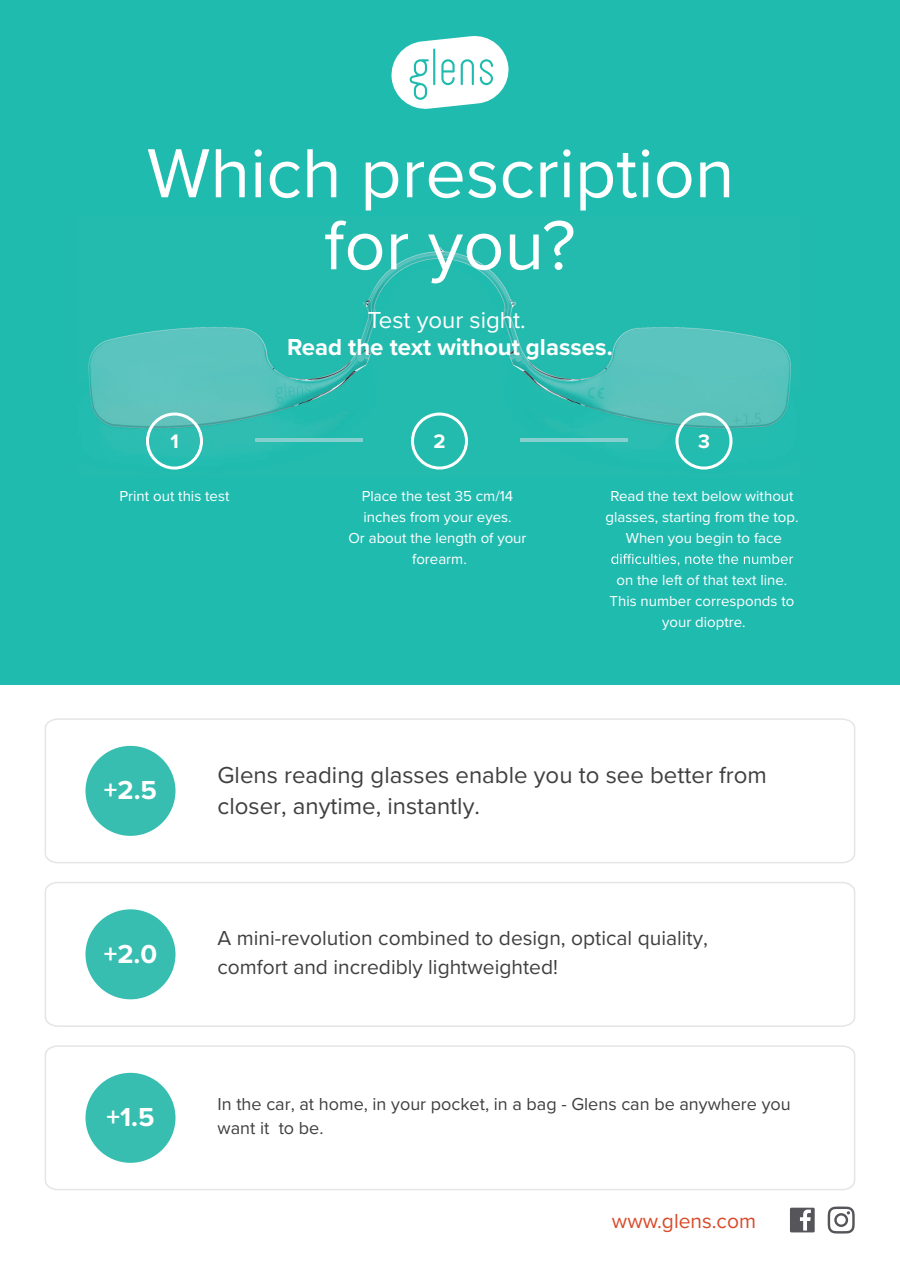
<style>
.page{position:relative;width:900px;height:1263px;background:#fff}
.page>*{position:absolute;margin:0;border:0;box-sizing:border-box;transform-origin:0 0}
.t1{font:72px/72px "Proxima Nova";color:#fff;text-align:center}
.t2{font:700 27px "Proxima Nova";color:#fff}
.t3{font:24px/31.5px "Proxima Nova";color:#404040}
.t4{font:700 24px "Proxima Nova";color:#fff}
.t5{font:24px "Proxima Nova";color:#fff}
.t6{font:21px/28.5px "Proxima Nova";color:#404040}
.t7{font:21px "Proxima Nova";color:#d94a2a}
.t8{font:700 20.25px "Proxima Nova";color:#fff}
.t9{font:18px/24px "Proxima Nova";color:#404040}
.t10{font:15px/21px "Proxima Nova";color:#fff;text-align:center}
</style>
<div class="page">
<div style="left:0;top:0;width:900px;height:684px;background:#20bbaf"></div>
<img style="left:88px;top:247px;width:703px;height:223px">
<svg style="left:392px;top:36px;width:116px;height:73px"></svg>
<div style="left:146px;top:412px;width:57px;height:57px;border:3px solid #fff;border-radius:50%"></div>
<div style="left:411px;top:412px;width:57px;height:57px;border:3px solid #fff;border-radius:50%"></div>
<div style="left:675px;top:412px;width:57px;height:57px;border:3px solid #fff;border-radius:50%"></div>
<svg style="left:611px;top:554px;width:182px;height:12px"></svg>
<hr style="left:255px;top:438px;width:108px;height:3px;background:#85d0ce">
<hr style="left:520px;top:438px;width:108px;height:3px;background:#85d0ce">
<div style="left:790px;top:1208px;width:25px;height:24px;background:#56565a"></div>
<svg style="left:800px;top:1209px;width:11px;height:21px"></svg>
<svg style="left:828px;top:1206px;width:27px;height:27px"></svg>
<svg style="left:45px;top:718px;width:810px;height:146px"></svg>
<svg style="left:45px;top:882px;width:810px;height:145px"></svg>
<svg style="left:45px;top:1045px;width:810px;height:145px"></svg>
<div style="left:86px;top:746px;width:90px;height:90px;background:#37beb0;border-radius:50%"></div>
<div style="left:86px;top:909px;width:90px;height:90px;background:#37beb0;border-radius:50%"></div>
<div style="left:86px;top:1073px;width:90px;height:90px;background:#37beb0;border-radius:50%"></div>
<h1 class="t1" style="left:147px;top:134px;width:589px">Which prescription for you?</h1>
<h3 class="t5" style="left:368px;top:302px;width:159px">Test your sight.</h3>
<h3 class="t4" style="left:287px;top:329px;width:327px">Read the text without glasses.</h3>
<h3 class="t8" style="left:170px;top:426px;width:10px">1</h3>
<p class="t10" style="left:119px;top:485px;width:111px">Print out this test</p>
<h3 class="t8" style="left:433px;top:426px;width:14px">2</h3>
<p class="t10" style="left:348px;top:485px;width:180px">Place the test 35 cm/14 inches from your eyes.<br>Or about the length of your forearm.</p>
<h3 class="t8" style="left:698px;top:426px;width:13px">3</h3>
<p class="t10" style="left:605px;top:485px;width:195px">Read the text below without glasses, starting from the top.<br>When you begin to face</p>
<p class="t10" style="left:610px;top:569px;width:186px">on the left of that text line.<br>This number corresponds to your dioptre.</p>
<h2 class="t2" style="left:104px;top:770px;width:55px">+2.5</h2>
<h2 class="t2" style="left:104px;top:934px;width:55px">+2.0</h2>
<h2 class="t2" style="left:106px;top:1097px;width:50px">+1.5</h2>
<h3 class="t3" style="left:218px;top:758px;width:551px">Glens reading glasses enable you to see better from closer, anytime, instantly.</h3>
<h3 class="t6" style="left:218px;top:923px;width:492px">A mini-revolution combined to design, optical quiality, comfort and incredibly lightweighted!</h3>
<p class="t9" style="left:218px;top:1091px;width:575px">In the car, at home, in your pocket, in a bag - Glens can be anywhere you want it to be.</p>
<h3 class="t7" style="left:612px;top:1205px;width:146px">www.glens.com</h3>
</div>
